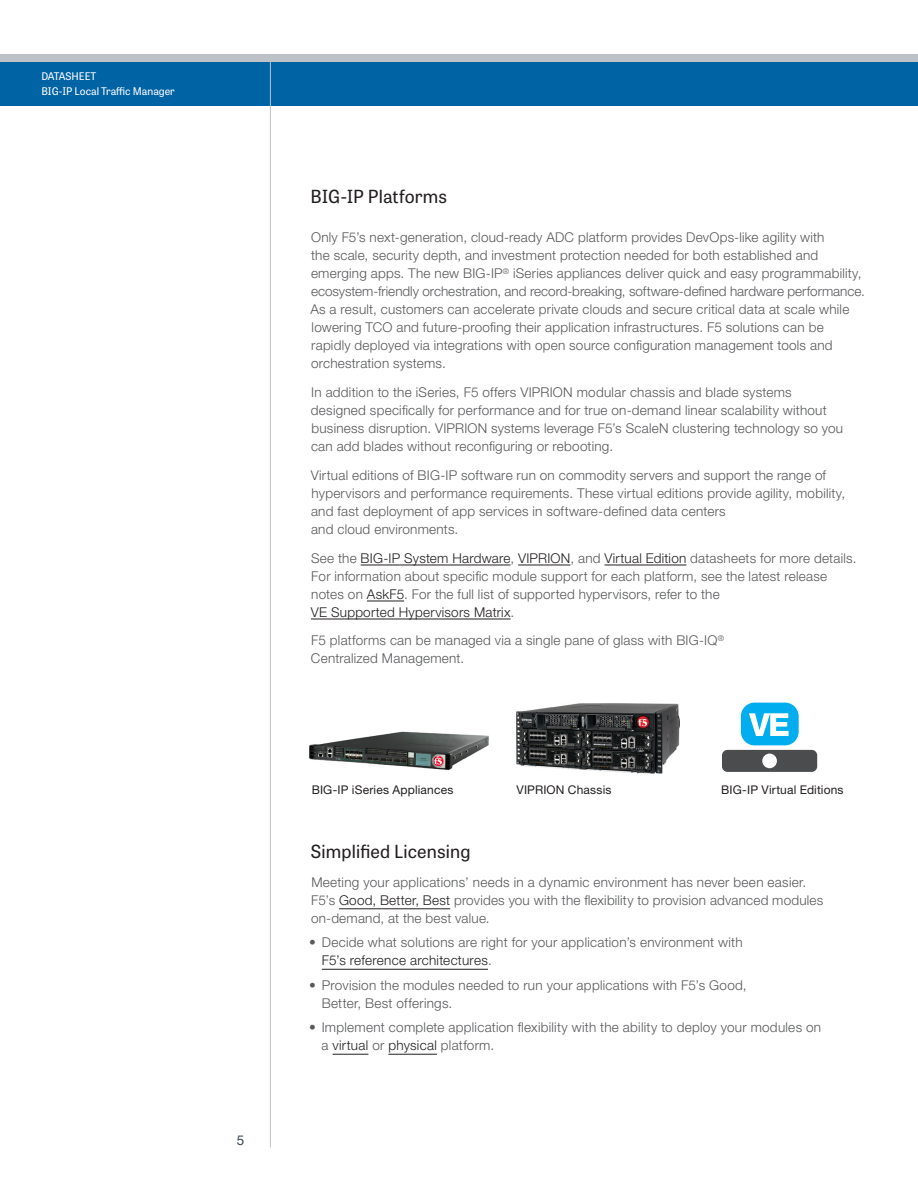
<style>
.page{position:relative;width:918px;height:1188px;background:#fff}
.page>*{position:absolute;margin:0;border:0;box-sizing:border-box;transform-origin:0 0}
.DS_subhead_black{font:18px "Tablet Gothic";letter-spacing:.005em;color:#231f20}
.DS_body_copy_paragra{font:300 13.5px/18px "Helvetica Neue LT Std";letter-spacing:.015em;color:#57585a}
.DS_body_copy{font:300 13.5px/18px "Helvetica Neue LT Std";letter-spacing:.015em;color:#57585a}
.t1{font:13.5px "Helvetica Neue LT Std";color:#3e444f}
.DS_product_label{font:12px "Helvetica Neue LT Std";letter-spacing:.015em;color:#231f20}
.t2{font:10.5px/15px "Tablet Gothic";color:#fff}
.s1{color:#231f20}
</style>
<div class="page">
<hr style="left:270px;top:105px;width:1px;height:1043px;background:#bdc1c8">
<div style="left:0;top:56px;width:918px;height:50px;background:#0063a4"></div>
<div style="left:0;top:54px;width:918px;height:7px;background:#bdc1c8"></div>
<hr style="left:270px;top:54px;width:1px;height:52px;background:#bdc1c8">
<hr style="left:361px;top:565px;width:149px;height:1px;background:#231f20">
<hr style="left:518px;top:565px;width:52px;height:1px;background:#231f20">
<hr style="left:605px;top:565px;width:81px;height:1px;background:#231f20">
<hr style="left:367px;top:601px;width:37px;height:1px;background:#231f20">
<hr style="left:311px;top:619px;width:200px;height:1px;background:#231f20">
<img style="left:309px;top:731px;width:180px;height:40px">
<img style="left:517px;top:703px;width:163px;height:70px">
<hr style="left:339px;top:908px;width:111px;height:1px;background:#231f20">
<hr style="left:322px;top:969px;width:166px;height:1px;background:#231f20">
<hr style="left:333px;top:1054px;width:35px;height:1px;background:#231f20">
<hr style="left:388px;top:1054px;width:49px;height:1px;background:#231f20">
<svg style="left:722px;top:750px;width:95px;height:22px;background:#5c5d5e"></svg>
<div style="left:741px;top:703px;width:58px;height:42px;background:#00aeef;border-radius:14px"></div>
<svg style="left:749px;top:713px;width:40px;height:23px"></svg>
<p class="t2" style="left:41px;top:68px;width:135px">DATASHEET<br>BIG-IP Local Traffic Manager</p>
<p class="t1" style="left:237px;top:1132px;width:9px">5</p>
<p class="DS_subhead_black" style="left:311px;top:184px;width:138px">BIG‑IP Platforms</p>
<p class="DS_body_copy_paragra" style="left:310px;top:228px;width:556px">Only F5’s next-generation, cloud-ready ADC platform provides DevOps-like agility with<br>the scale, security depth, and investment protection needed for both established and emerging apps. The new BIG-IP<sup>®</sup> iSeries appliances deliver quick and easy programmability, ecosystem-friendly orchestration, and record-breaking, software-defined hardware performance.<br>As a result, customers can accelerate private clouds and secure critical data at scale while lowering TCO and future-proofing their application infrastructures. F5 solutions can be rapidly deployed via integrations with open source configuration management tools and orchestration systems.</p>
<p class="DS_body_copy_paragra" style="left:311px;top:383px;width:534px">In addition to the iSeries, F5 offers VIPRION modular chassis and blade systems designed specifically for performance and for true on-demand linear scalability without business disruption. VIPRION systems leverage F5’s ScaleN clustering technology so you can add blades without reconfiguring or rebooting.</p>
<p class="DS_body_copy_paragra" style="left:311px;top:466px;width:536px">Virtual editions of BIG-IP software run on commodity servers and support the range of hypervisors and performance requirements. These virtual editions provide agility, mobility, and fast deployment of app services in software-defined data centers<br>and cloud environments.</p>
<p class="DS_body_copy_paragra" style="left:311px;top:549px;width:547px">See the <span class="s1">BIG-IP System Hardware</span>, <span class="s1">VIPRION</span>, and <span class="s1">Virtual Edition</span> datasheets for more details.<br>For information about specific module support for each platform, see the latest release notes on <span class="s1">AskF5</span>. For the full list of supported hypervisors, refer to the<br><span class="s1">VE Supported Hypervisors Matrix</span>.</p>
<p class="DS_body_copy_paragra" style="left:311px;top:631px;width:415px">F5 platforms can be managed via a single pane of glass with BIG-IQ<sup>®<br></sup>Centralized Management.</p>
<p class="DS_product_label" style="left:312px;top:782px;width:143px">BIG-IP iSeries Appliances</p>
<p class="DS_product_label" style="left:517px;top:782px;width:96px">VIPRION Chassis</p>
<p class="DS_product_label" style="left:721px;top:782px;width:124px">BIG-IP Virtual Editions</p>
<p class="DS_subhead_black" style="left:311px;top:839px;width:161px">Simplified Licensing</p>
<p class="DS_body_copy" style="left:311px;top:873px;width:514px">Meeting your applications’ needs in a dynamic environment has never been easier.<br>F5’s <span class="s1">Good, Better, Best</span> provides you with the flexibility to provision advanced modules on-demand, at the best value.</p>
<p class="DS_body_copy_paragra" style="left:322px;top:933px;width:422px;text-indent:-13px">• Decide what solutions are right for your application’s environment with<br><span class="s1">F5’s reference architectures</span>.</p>
<p class="DS_body_copy_paragra" style="left:322px;top:976px;width:426px;text-indent:-13px">• Provision the modules needed to run your applications with F5’s Good,<br>Better, Best offerings.</p>
<p class="DS_body_copy_paragra" style="left:322px;top:1018px;width:501px;text-indent:-12px">• Implement complete application flexibility with the ability to deploy your modules on a <span class="s1">virtual</span> or <span class="s1">physical</span> platform.</p>
</div>
